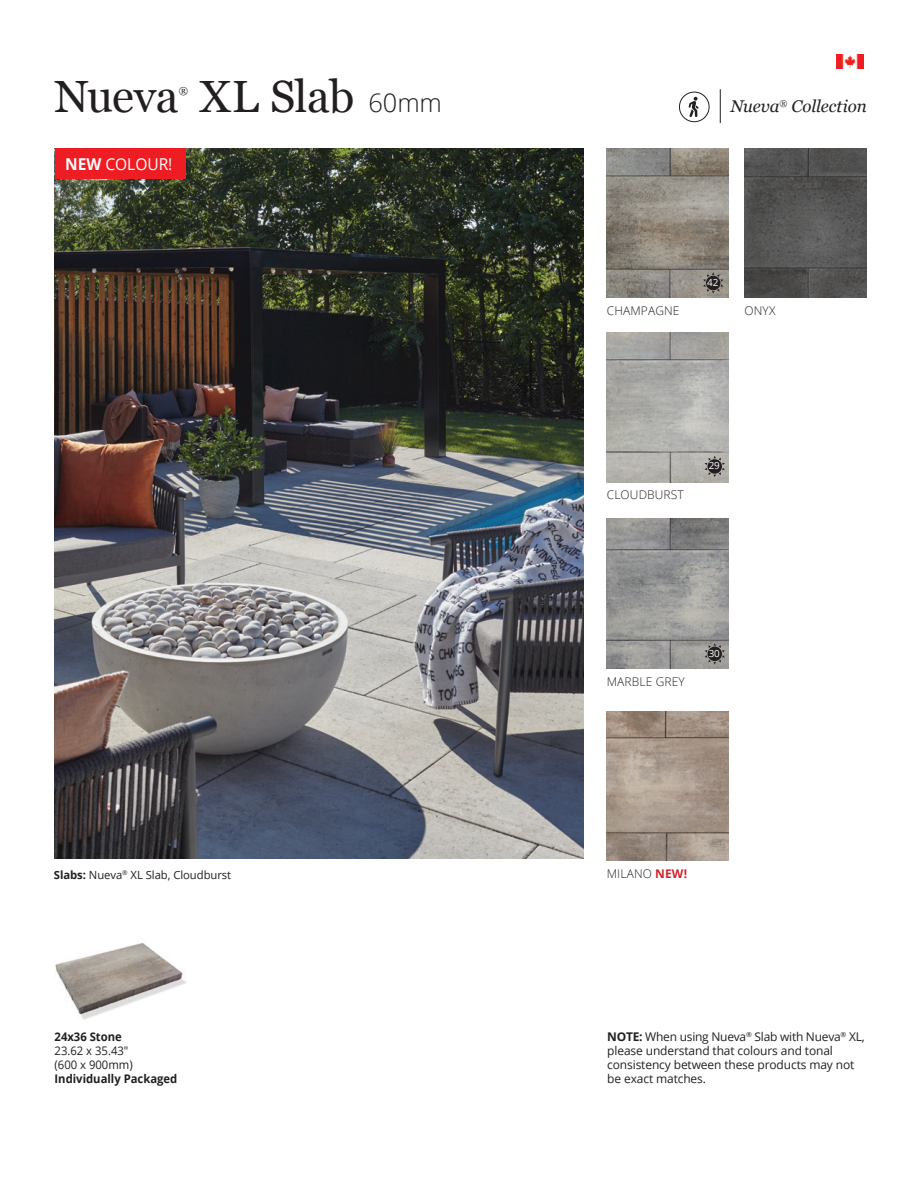
<style>
.page{position:relative;width:918px;height:1188px;background:#fff}
.page>*{position:absolute;margin:0;border:0;box-sizing:border-box;transform-origin:0 0}
.t1{font:45.15px "Georgia";letter-spacing:-.01em;color:#231f20}
.t2{font:italic 16.95px "Georgia";letter-spacing:-.005em;color:#231f20}
.ParaStyle01__Leading{font:16.35px "Open Sans";color:#fff;scale:.95 1}
.t3{font:12px/14.1px "Open Sans";letter-spacing:-.01em;color:#231f20}
.ParaStyle01__Leading-2{font:300 12px "Open Sans";letter-spacing:.01em;color:#231f20}
.ParaStyle01__Leading-3{font:700 11.85px/14.1px "Open Sans";color:#231f20;scale:.95 1}
.t4{font:11.25px "Open Sans";letter-spacing:-.005em;color:#231f20}
.t5{font:9.9px "Open Sans";color:#fff}
.t6{font:9.9px "Georgia";color:#231f20}
.s1{font-family:"Open Sans";font-weight:300;font-size:25.35px}
.s2{font-weight:700}
.s3{font-weight:400}
.s4{font-weight:700;color:#d1232a}
</style>
<div class="page">
<div style="left:679px;top:92px;width:30px;height:30px;border:1px solid #231f20;border-radius:50%"></div>
<svg style="left:689px;top:97px;width:10px;height:20px"></svg>
<hr style="left:720px;top:89px;width:1px;height:34px;background:#231f20">
<img style="left:55px;top:148px;width:528px;height:711px">
<img style="left:607px;top:148px;width:121px;height:150px">
<img style="left:607px;top:332px;width:121px;height:150px">
<img style="left:607px;top:519px;width:121px;height:150px">
<img style="left:745px;top:148px;width:122px;height:150px">
<img style="left:55px;top:943px;width:131px;height:77px">
<img style="left:607px;top:711px;width:121px;height:150px">
<svg style="left:703px;top:272px;width:20px;height:22px"></svg>
<svg style="left:705px;top:643px;width:20px;height:22px"></svg>
<svg style="left:705px;top:456px;width:20px;height:21px"></svg>
<div style="left:55px;top:148px;width:131px;height:31px;background:#ee1d23"></div>
<img style="left:836px;top:55px;width:27px;height:13px">
<p class="t1" style="left:54px;top:64px;width:126px">Nueva</p>
<p class="t6" style="left:179px;top:83px;width:11px">®</p>
<p class="t1" style="left:199px;top:64px;width:244px">XL Slab <span class="s1">60mm</span></p>
<p class="ParaStyle01__Leading" style="left:65px;top:153px;width:114px"><span class="s2">NEW</span> COLOUR!</p>
<p class="t4" style="left:54px;top:867px;width:179px"><span class="s2">Slabs:</span> Nueva<sup>®</sup> XL Slab, Cloudburst</p>
<p class="ParaStyle01__Leading-3" style="left:55px;top:1029px;width:131px">24x36 Stone<br><span class="s3">23.62 x 35.43"<br>(600 x 900mm)<br></span>Individually Packaged</p>
<p class="t2" style="left:730px;top:94px;width:138px">Nueva<sup>®</sup> Collection</p>
<p class="ParaStyle01__Leading-2" style="left:607px;top:302px;width:74px">CHAMPAGNE</p>
<p class="t5" style="left:707px;top:276px;width:13px">42</p>
<p class="ParaStyle01__Leading-2" style="left:745px;top:303px;width:32px">ONYX</p>
<p class="ParaStyle01__Leading-2" style="left:607px;top:487px;width:78px">CLOUDBURST</p>
<p class="t5" style="left:709px;top:459px;width:13px">29</p>
<p class="ParaStyle01__Leading-2" style="left:607px;top:673px;width:79px">MARBLE GREY</p>
<p class="t5" style="left:709px;top:646px;width:13px">30</p>
<p class="ParaStyle01__Leading-2" style="left:607px;top:865px;width:82px">MILANO <span class="s4">NEW!</span></p>
<p class="t3" style="left:607px;top:1029px;width:259px"><span class="s2">NOTE:</span> When using Nueva<sup>®</sup> Slab with Nueva<sup>®</sup> XL, please understand that colours and tonal consistency between these products may not be exact matches.</p>
</div>
